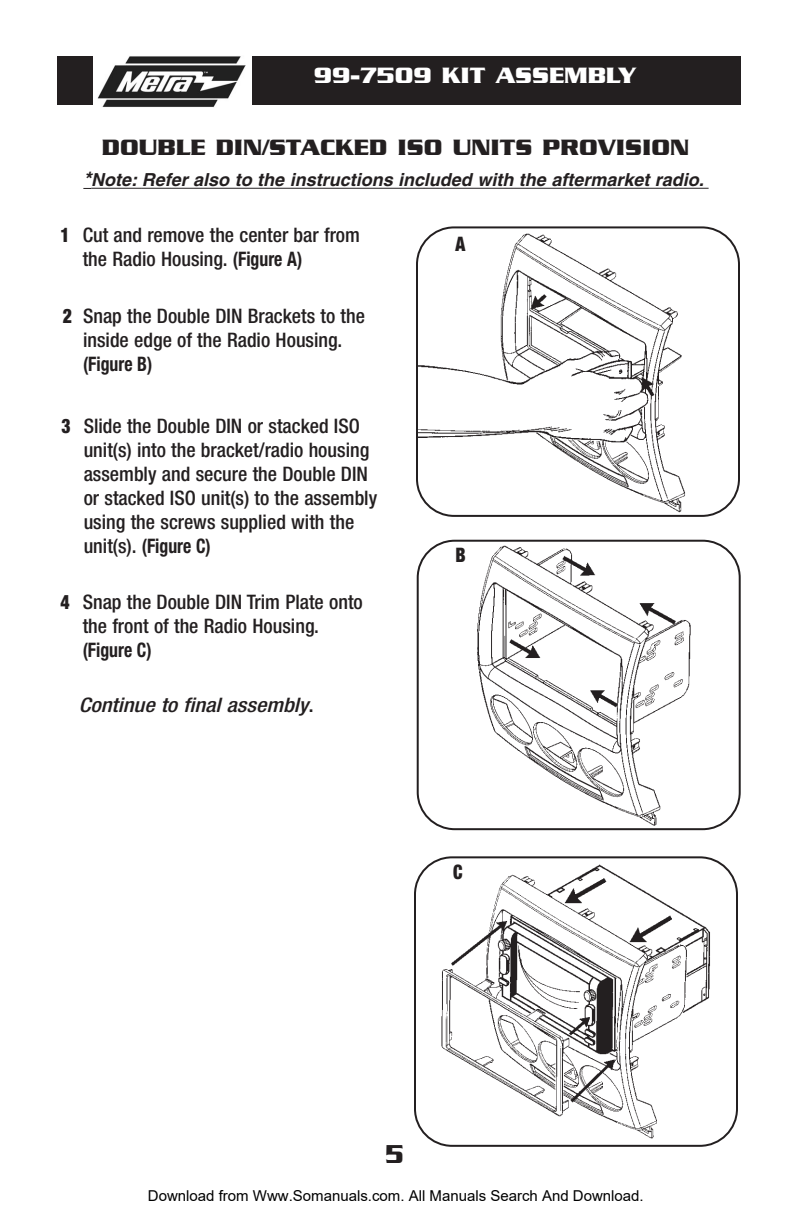
<style>
.page{position:relative;width:792px;height:1224px;background:#fff}
.page>*{position:absolute;margin:0;border:0;box-sizing:border-box;transform-origin:0 0}
.t1{font:700 28px "Serpentine";color:#231f20;scale:.87 1}
.t2{font:700 24px "Serpentine";color:#231f20}
.t3{font:700 24px "Serpentine";color:#fff}
.t4{font:500 condensed 20px/24px "Helvetica Neue";color:#231f20}
.t5{font:italic 500 condensed 20px "Helvetica Neue";color:#231f20;scale:1.12 1}
.t6{font:700 condensed 20px "Helvetica Neue";color:#231f20;scale:.89 1}
.t7{font:900 condensed 20px "Helvetica Neue";color:#231f20;scale:.89 1}
.t8{font:italic 700 18px "Helvetica";color:#231f20}
.t9{font:15px "Arial";color:#000}
.s1{font-size:20px}
.s2{font-weight:700}
.s3{font-style:normal}
</style>
<div class="page">
<div style="left:57px;top:57px;width:684px;height:48px;background:#231f20"></div>
<div style="left:93px;top:34px;width:159px;height:89px;background:#fff"></div>
<img style="left:98px;top:56px;width:148px;height:52px">
<svg style="left:417px;top:540px;width:324px;height:290px"></svg>
<svg style="left:414px;top:856px;width:324px;height:291px"></svg>
<svg style="left:416px;top:226px;width:324px;height:291px"></svg>
<hr style="left:91px;top:188px;width:51px;height:1px;background:#231f20">
<svg style="left:142px;top:188px;width:29px;height:1px"></svg>
<hr style="left:171px;top:188px;width:253px;height:1px;background:#231f20">
<hr style="left:424px;top:188px;width:285px;height:1px;background:#231f20">
<p class="t3" style="left:314px;top:68px;width:324px">99-7509 KIT ASSEMBLY</p>
<p class="t2" style="left:102px;top:140px;width:589px">DOUBLE DIN/STACKED ISO UNITS PROVISION</p>
<p class="t8" style="left:83px;top:173px;width:622px"><span class="s1">*</span>Note: Refer also to the instructions included with the aftermarket radio.</p>
<p class="t7" style="left:60px;top:228px;width:12px">1</p>
<p class="t4" style="left:83px;top:225px;width:279px">Cut and remove the center bar from the Radio Housing. <span class="s2">(Figure A)</span></p>
<p class="t7" style="left:63px;top:308px;width:12px">2</p>
<p class="t4" style="left:83px;top:305px;width:284px">Snap the Double DIN Brackets to the inside edge of the Radio Housing.</p>
<p class="t6" style="left:83px;top:356px;width:79px">(Figure B)</p>
<p class="t7" style="left:456px;top:236px;width:13px">A</p>
<p class="t7" style="left:61px;top:418px;width:12px">3</p>
<p class="t4" style="left:84px;top:415px;width:295px">Slide the Double DIN or stacked ISO unit(s) into the bracket/radio housing assembly and secure the Double DIN or stacked ISO unit(s) to the assembly using the screws supplied with the unit(s). <span class="s2">(Figure C)</span></p>
<p class="t7" style="left:60px;top:594px;width:12px">4</p>
<p class="t4" style="left:83px;top:591px;width:282px">Snap the Double DIN Trim Plate onto the front of the Radio Housing.</p>
<p class="t6" style="left:83px;top:642px;width:79px">(Figure C)</p>
<p class="t5" style="left:79px;top:698px;width:211px">Continue to final assembly<span class="s3">.</span></p>
<p class="t7" style="left:455px;top:548px;width:13px">B</p>
<p class="t7" style="left:453px;top:864px;width:12px">C</p>
<h1 class="t1" style="left:385px;top:1145px;width:22px">5</h1>
<p class="t9" style="left:148px;top:1187px;width:497px">Download from Www.Somanuals.com. All Manuals Search And Download.</p>
</div>
